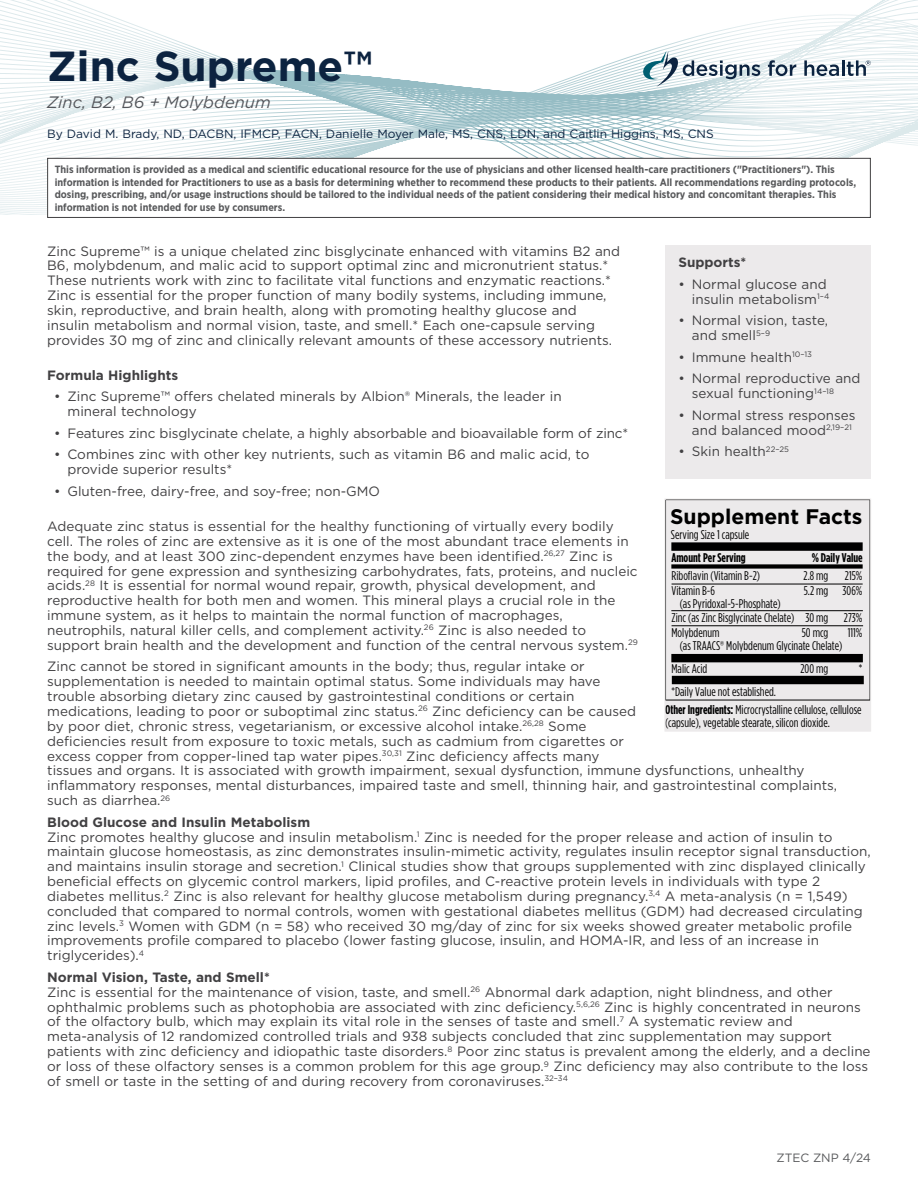
<style>
.page{position:relative;width:918px;height:1188px;background:#fff}
.page>*{position:absolute;margin:0;border:0;box-sizing:border-box;transform-origin:0 0}
.t1{font:700 42px "Gotham";color:#0c2340}
.t2{font:700 21px "Gotham";color:#000}
.t3{font:italic 16.5px "Gotham";color:#54565b}
.t4{font:13.5px/14.9px "Gotham";color:#414042}
.t5{font:700 13.5px "Gotham";color:#414042}
.t6{font:12.6px/14.7px "Gotham Condensed";color:#000}
.t7{font:700 12.6px "Gotham Condensed";color:#000}
.t8{font:12px "Gotham";color:#0c2340}
.t9{font:12px "Gotham";color:#58595b}
.t10{font:700 10.5px/12.6px "Gotham Narrow";color:#58595b}
.s1{font-weight:700}
</style>
<div class="page">
<svg style="left:0;top:0;width:918px;height:214px"></svg>
<svg style="left:637px;top:47px;width:123px;height:40px"></svg>
<svg style="left:768px;top:60px;width:28px;height:16px"></svg>
<svg style="left:804px;top:60px;width:67px;height:16px"></svg>
<div style="left:48px;top:158px;width:822px;height:59px;background:#fff"></div>
<div style="left:47px;top:158px;width:824px;height:60px;border:1px solid #414042"></div>
<div style="left:665px;top:245px;width:206px;height:233px;background:#eceaeb"></div>
<svg style="left:665px;top:499px;width:206px;height:232px;background:#cac8c9"></svg>
<h1 class="t1" style="left:47px;top:38px;width:327px">Zinc Supreme™</h1>
<p class="t3" style="left:47px;top:91px;width:225px">Zinc, B2, B6 + Molybdenum</p>
<p class="t8" style="left:47px;top:126px;width:668px">By David M. Brady, ND, DACBN, IFMCP, FACN, Danielle Moyer Male, MS, CNS, LDN, and Caitlin Higgins, MS, CNS</p>
<p class="t10" style="left:55px;top:163px;width:803px">This information is provided as a medical and scientific educational resource for the use of physicians and other licensed health‑care practitioners ("Practitioners"). This information is intended for Practitioners to use as a basis for determining whether to recommend these products to their patients. All recommendations regarding protocols, dosing, prescribing, and/or usage instructions should be tailored to the individual needs of the patient considering their medical history and concomitant therapies. This information is not intended for use by consumers.</p>
<p class="t4" style="left:47px;top:243px;width:574px">Zinc Supreme™ is a unique chelated zinc bisglycinate enhanced with vitamins B2 and B6, molybdenum, and malic acid to support optimal zinc and micronutrient status.* These nutrients work with zinc to facilitate vital functions and enzymatic reactions.* Zinc is essential for the proper function of many bodily systems, including immune, skin, reproductive, and brain health, along with promoting healthy glucose and insulin metabolism and normal vision, taste, and smell.* Each one‑capsule serving provides 30 mg of zinc and clinically relevant amounts of these accessory nutrients.</p>
<p class="t5" style="left:47px;top:366px;width:132px">Formula Highlights</p>
<p class="t4" style="left:68px;top:389px;width:496px;text-indent:-14px">• Zinc Supreme™ offers chelated minerals by Albion® Minerals, the leader in mineral technology</p>
<p class="t4" style="left:54px;top:425px;width:576px">• Features zinc bisglycinate chelate, a highly absorbable and bioavailable form of zinc*</p>
<p class="t4" style="left:68px;top:447px;width:524px;text-indent:-14px">• Combines zinc with other key nutrients, such as vitamin B6 and malic acid, to provide superior results*</p>
<p class="t4" style="left:54px;top:483px;width:328px">• Gluten‑free, dairy‑free, and soy‑free; non‑GMO</p>
<p class="t4" style="left:47px;top:519px;width:592px">Adequate zinc status is essential for the healthy functioning of virtually every bodily cell. The roles of zinc are extensive as it is one of the most abundant trace elements in the body, and at least 300 zinc‑dependent enzymes have been identified.<sup>26,27</sup> Zinc is required for gene expression and synthesizing carbohydrates, fats, proteins, and nucleic acids.<sup>28</sup> It is essential for normal wound repair, growth, physical development, and reproductive health for both men and women. This mineral plays a crucial role in the immune system, as it helps to maintain the normal function of macrophages, neutrophils, natural killer cells, and complement activity.<sup>26</sup> Zinc is also needed to support brain health and the development and function of the central nervous system.<sup>29</sup></p>
<p class="t4" style="left:47px;top:659px;width:792px">Zinc cannot be stored in significant amounts in the body; thus, regular intake or<br>supplementation is needed to maintain optimal status. Some individuals may have<br>trouble absorbing dietary zinc caused by gastrointestinal conditions or certain<br>medications, leading to poor or suboptimal zinc status.<sup>26</sup> Zinc deficiency can be caused<br>by poor diet, chronic stress, vegetarianism, or excessive alcohol intake.<sup>26,28</sup> Some<br>deficiencies result from exposure to toxic metals, such as cadmium from cigarettes or<br>excess copper from copper‑lined tap water pipes.<sup>30,31</sup> Zinc deficiency affects many<br>tissues and organs. It is associated with growth impairment, sexual dysfunction, immune dysfunctions, unhealthy inflammatory responses, mental disturbances, impaired taste and smell, thinning hair, and gastrointestinal complaints, such as diarrhea.<sup>26</sup></p>
<p class="t4" style="left:47px;top:814px;width:825px"><span class="s1">Blood Glucose and Insulin Metabolism<br></span>Zinc promotes healthy glucose and insulin metabolism.<sup>1</sup> Zinc is needed for the proper release and action of insulin to maintain glucose homeostasis, as zinc demonstrates insulin‑mimetic activity, regulates insulin receptor signal transduction, and maintains insulin storage and secretion.<sup>1</sup> Clinical studies show that groups supplemented with zinc displayed clinically beneficial effects on glycemic control markers, lipid profiles, and C‑reactive protein levels in individuals with type 2 diabetes mellitus.<sup>2</sup> Zinc is also relevant for healthy glucose metabolism during pregnancy.<sup>3,4</sup> A meta‑analysis (n = 1,549) concluded that compared to normal controls, women with gestational diabetes mellitus (GDM) had decreased circulating zinc levels.<sup>3</sup> Women with GDM (n = 58) who received 30 mg/day of zinc for six weeks showed greater metabolic profile improvements profile compared to placebo (lower fasting glucose, insulin, and HOMA‑IR, and less of an increase in triglycerides).<sup>4</sup></p>
<p class="t4" style="left:47px;top:969px;width:825px"><span class="s1">Normal Vision, Taste, and Smell*<br></span>Zinc is essential for the maintenance of vision, taste, and smell.<sup>26</sup> Abnormal dark adaption, night blindness, and other ophthalmic problems such as photophobia are associated with zinc deficiency.<sup>5,6,26</sup> Zinc is highly concentrated in neurons of the olfactory bulb, which may explain its vital role in the senses of taste and smell.<sup>7</sup> A systematic review and meta‑analysis of 12 randomized controlled trials and 938 subjects concluded that zinc supplementation may support patients with zinc deficiency and idiopathic taste disorders.<sup>8</sup> Poor zinc status is prevalent among the elderly, and a decline or loss of these olfactory senses is a common problem for this age group.<sup>9</sup> Zinc deficiency may also contribute to the loss of smell or taste in the setting of and during recovery from coronaviruses.<sup>32–34</sup></p>
<p class="t5" style="left:678px;top:254px;width:70px">Supports*</p>
<p class="t4" style="left:678px;top:276px;width:152px;text-align:right">• Normal glucose and insulin metabolism<sup>1–4</sup></p>
<p class="t4" style="left:692px;top:313px;width:138px;text-indent:-14px">• Normal vision, taste, and smell<sup>5–9</sup></p>
<p class="t4" style="left:678px;top:349px;width:135px">• Immune health<sup>10–13</sup></p>
<p class="t4" style="left:692px;top:371px;width:170px;text-indent:-14px">• Normal reproductive and sexual functioning<sup>14–18</sup></p>
<p class="t4" style="left:678px;top:407px;width:179px;text-align:right">• Normal stress responses and balanced mood<sup>2,19–21</sup></p>
<p class="t4" style="left:678px;top:444px;width:112px">• Skin health<sup>22–25</sup></p>
<h2 class="t2" style="left:670px;top:502px;width:194px">Supplement Facts</h2>
<p class="t6" style="left:671px;top:527px;width:80px">Serving Size 1 capsule</p>
<p class="t7" style="left:812px;top:550px;width:52px">% Daily Value</p>
<p class="t6" style="left:672px;top:568px;width:90px">Riboflavin (Vitamin B-2)</p>
<p class="t6" style="left:804px;top:568px;width:26px">2.8 mg</p>
<p class="t6" style="left:845px;top:568px;width:19px">215%</p>
<p class="t6" style="left:672px;top:583px;width:45px">Vitamin B-6</p>
<p class="t6" style="left:804px;top:583px;width:60px">5.2 mg 306%</p>
<p class="t6" style="left:672px;top:596px;width:192px;text-indent:8px">(as Pyridoxal-5-Phosphate)<br>Zinc (as Zinc Bisglycinate Chelate) 30 mg 273%<br>Molybdenum</p>
<p class="t7" style="left:671px;top:550px;width:76px">Amount Per Serving</p>
<p class="t6" style="left:802px;top:625px;width:28px">50 mcg</p>
<p class="t6" style="left:848px;top:625px;width:16px">111%</p>
<p class="t6" style="left:672px;top:634px;width:172px;line-height:23.1px;text-indent:8px">(as TRAACS® Molybdenum Glycinate Chelate)<br>Malic Acid</p>
<p class="t6" style="left:800px;top:661px;width:29px">200 mg</p>
<p class="t6" style="left:859px;top:661px;width:5px">*</p>
<p class="t6" style="left:672px;top:684px;width:106px">*Daily Value not established.</p>
<p class="t6" style="left:665px;top:702px;width:198px;line-height:13.6px"><span class="s1">Other Ingredients:</span> Microcrystalline cellulose, cellulose (capsule), vegetable stearate, silicon dioxide.</p>
<p class="t9" style="left:776px;top:1150px;width:96px">ZTEC ZNP 4/24</p>
</div>
